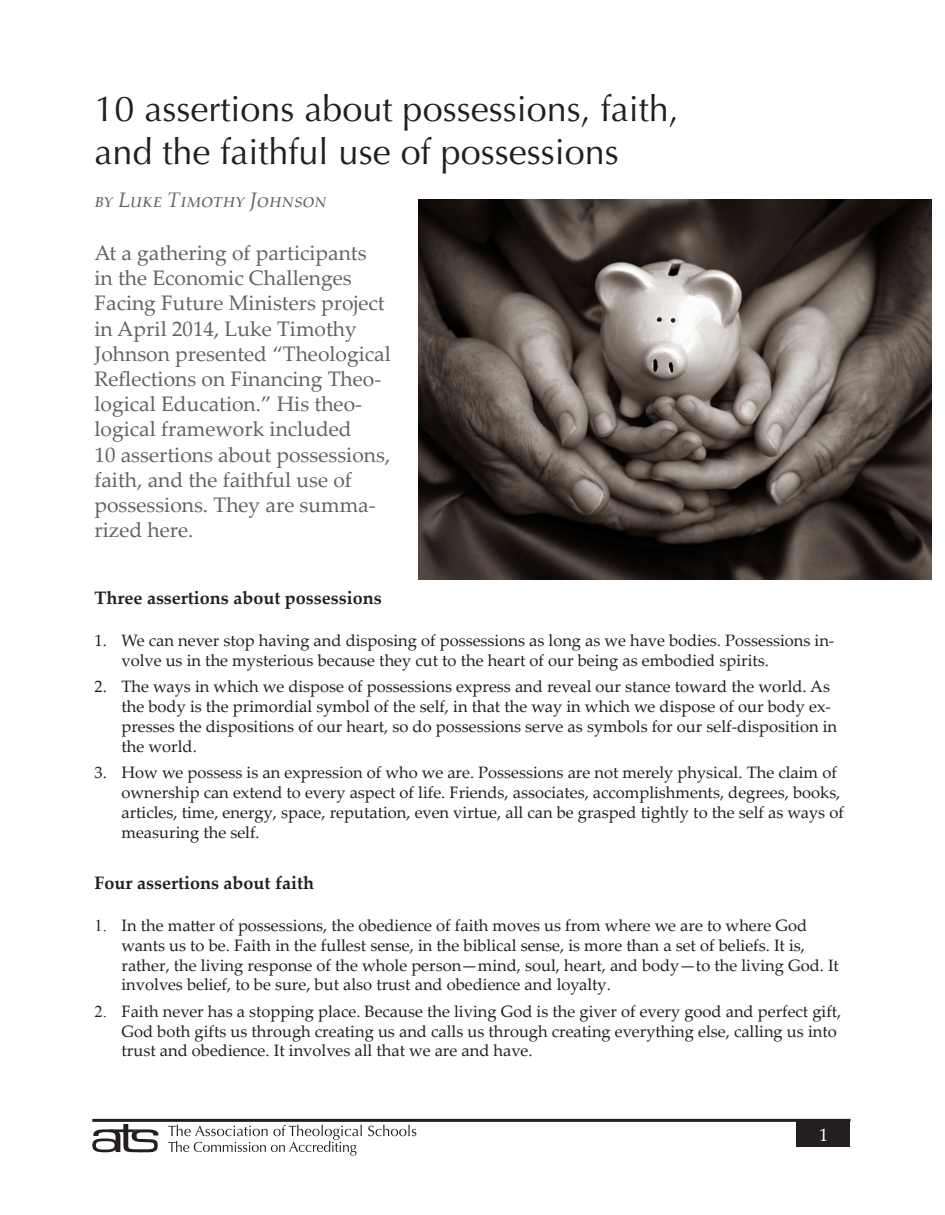
<style>
.page{position:relative;width:945px;height:1215px;background:#fff}
.page>*{position:absolute;margin:0;border:0;box-sizing:border-box;transform-origin:0 0}
.Headline{font:36px/43.2px "Optima LT Std";color:#231f20}
.Deckhead{font:21px/25.2px "Palatino Linotype";color:#636366}
.Byline{font:italic 21px "Palatino Linotype";letter-spacing:.015em;color:#636366}
.Subhead_1{font:700 18px "Palatino Linotype";color:#231f20}
.t1{font:18px "Palatino Linotype";color:#fff}
.Hanging_Indent_w_bul{font:16.5px/19.8px "Palatino Linotype";color:#231f20}
.s1{font-family:"Times New Roman"}
</style>
<div class="page">
<div style="left:796px;top:1120px;width:54px;height:28px;background:#231f20"></div>
<hr style="left:92px;top:1119px;width:758px;height:3px;background:#231f20">
<svg style="left:92px;top:1124px;width:66px;height:28px"></svg>
<svg style="left:168px;top:1125px;width:194px;height:31px"></svg>
<svg style="left:368px;top:1125px;width:48px;height:11px"></svg>
<img style="left:419px;top:200px;width:513px;height:379px">
<p class="Headline" style="left:94px;top:88px;width:586px">10 assertions about possessions, faith, and the faithful use of possessions</p>
<p class="Byline" style="left:94px;top:185px;width:233px">by Luke Timothy Johnson</p>
<p class="Deckhead" style="left:94px;top:239px;width:298px">At a gathering of participants<br>in the Economic Challenges<br>Facing Future Ministers project in April 2014, Luke Timothy<br>Johnson presented “Theological<br>Reflections on Financing Theo&shy;logical Education.” His theo&shy;logical framework included<br>10 assertions about possessions, faith, and the faithful use of possessions. They are summa&shy;rized here.</p>
<p class="Subhead_1" style="left:94px;top:585px;width:289px">Three assertions about possessions</p>
<p class="Hanging_Indent_w_bul" style="left:122px;top:630px;width:714px;text-indent:-27px">1. We can never stop having and disposing of possessions as long as we have bodies. Possessions in&shy;volve us in the mysterious because they cut to the heart of our being as embodied spirits.</p>
<p class="Hanging_Indent_w_bul" style="left:122px;top:676px;width:717px;text-indent:-27px">2. The ways in which we dispose of possessions express and reveal our stance toward the world. As the body is the primordial symbol of the self, in that the way in which we dispose of our body ex&shy;presses the dispositions of our heart, so do possessions serve as symbols for our self-disposition in the world.</p>
<p class="Hanging_Indent_w_bul" style="left:122px;top:762px;width:724px;text-indent:-27px">3. How we possess is an expression of who we are. Possessions are not merely physical. The claim of ownership can extend to every aspect of life. Friends, associates, accomplishments, degrees, books, articles, time, energy, space, reputation, even virtue, all can be grasped tightly to the self as ways of measuring the self.</p>
<p class="Subhead_1" style="left:94px;top:870px;width:221px">Four assertions about faith</p>
<p class="Hanging_Indent_w_bul" style="left:122px;top:915px;width:719px;text-indent:-27px"><span class="s1">1.</span> In the matter of possessions, the obedience of faith moves us from where we are to where God wants us to be. Faith in the fullest sense, in the biblical sense, is more than a set of beliefs. It is, rather, the living response of the whole person—mind, soul, heart, and body—to the living God. It involves belief, to be sure, but also trust and obedience and loyalty.</p>
<p class="Hanging_Indent_w_bul" style="left:122px;top:1001px;width:721px;text-indent:-27px"><span class="s1">2.</span> Faith never has a stopping place. Because the living God is the giver of every good and perfect gift,<br>God both gifts us through creating us and calls us through creating everything else, calling us into trust and obedience. It involves all that we are and have.</p>
<p class="t1" style="left:819px;top:1122px;width:10px">1</p>
</div>
